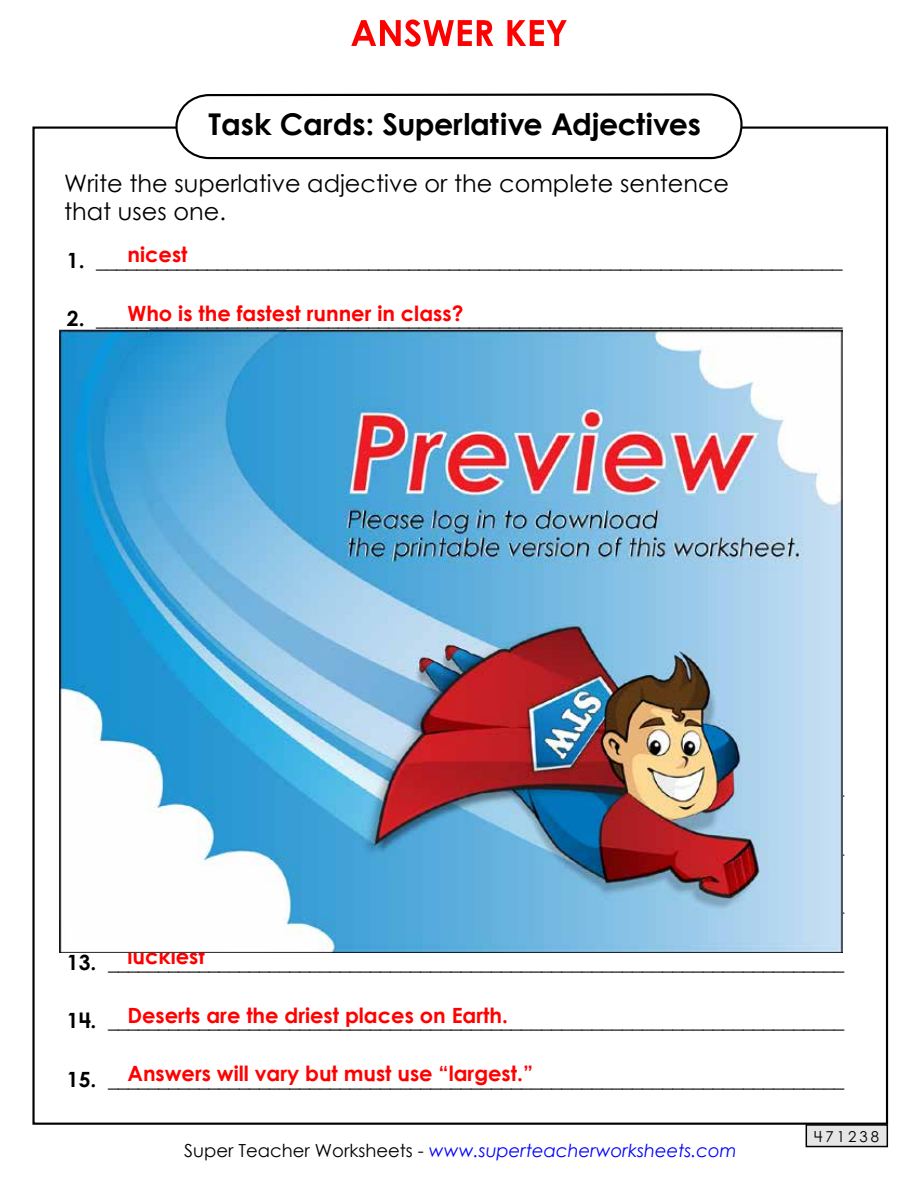
<style>
.page{position:relative;width:918px;height:1188px;background:#fff}
.page>*{position:absolute;margin:0;border:0;box-sizing:border-box;transform-origin:0 0}
.t1{font:700 30px "Century Gothic 2";color:#000}
.t2{font:24px/28.8px "Century Gothic 2";color:#000}
.t3{font:21px "Century STW3";color:#000}
.t4{font:700 21px "Century STW4";color:#f00}
.t5{font:italic 18px "Century Gothic 2";color:#00f}
.t6{font:15px "Century STW4";letter-spacing:.2em;color:#000}
.s1{font-family:"Century Gothic 2";font-weight:700}
.s2{font-family:"Century STW4";font-weight:700}
.s3{font-style:normal;color:#000}
</style>
<div class="page">
<div style="left:806px;top:1124px;width:82px;height:23px;background:#e6e6e6;border:2px solid #000"></div>
<svg style="left:351px;top:19px;width:142px;height:28px"></svg>
<svg style="left:507px;top:20px;width:60px;height:26px"></svg>
<svg style="left:174px;top:93px;width:570px;height:67px"></svg>
<img style="left:60px;top:329px;width:783px;height:624px">
<h1 class="t1" style="left:209px;top:101px;width:494px">Task Cards: Superlative Adjectives</h1>
<p class="t2" style="left:64px;top:168px;width:667px">Write the superlative adjective or the complete sentence that uses one.</p>
<p class="t4" style="left:127px;top:239px;width:62px">nicest</p>
<p class="t3" style="left:67px;top:245px;width:777px"><span class="s1">1.</span> __________________________________________________________________________</p>
<p class="t4" style="left:127px;top:297px;width:337px">Who is the fastest runner in class?</p>
<p class="t3" style="left:67px;top:304px;width:777px"><span class="s1">2.</span> __________________________________________________________________________</p>
<p class="t4" style="left:127px;top:941px;width:79px">luckiest</p>
<p class="t3" style="left:67px;top:947px;width:779px"><span class="s1">13.</span> _________________________________________________________________________</p>
<p class="t4" style="left:127px;top:999px;width:382px">Deserts are the driest places on Earth.</p>
<p class="t4" style="left:127px;top:1058px;width:407px">Answers will vary but must use “largest.”</p>
<p class="t3" style="left:67px;top:1006px;width:779px"><span class="s2">14</span><span class="s1">.</span> _________________________________________________________________________</p>
<p class="t3" style="left:67px;top:1064px;width:779px"><span class="s1">15.</span> _________________________________________________________________________</p>
<p class="t5" style="left:184px;top:1138px;width:554px"><span class="s3">Super Teacher Worksheets -</span> www.superteacherworksheets.com</p>
<p class="t6" style="left:814px;top:1126px;width:66px">471238</p>
</div>
